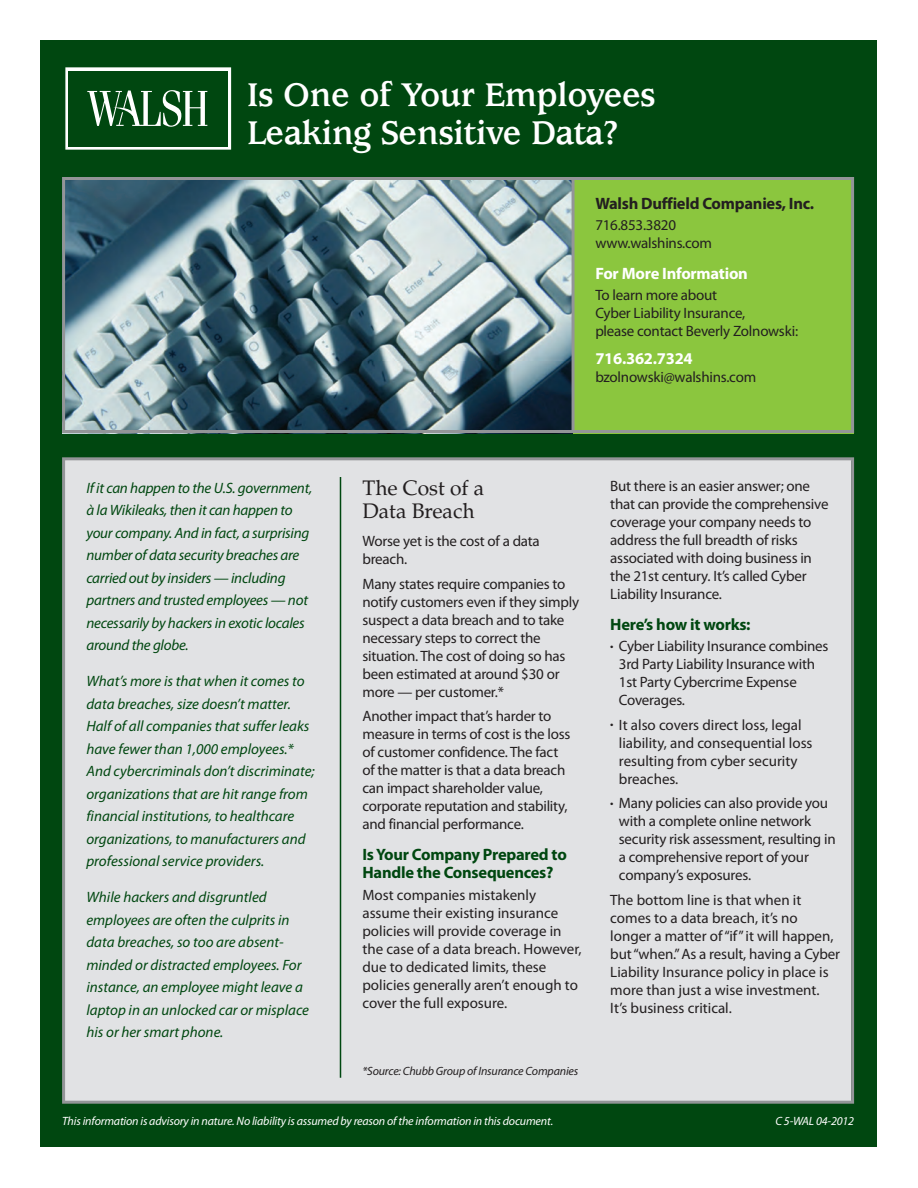
<style>
.page{position:relative;width:918px;height:1188px;background:#fff}
.page>*{position:absolute;margin:0;border:0;box-sizing:border-box;transform-origin:0 0}
.t1{font:700 36.3px/38.1px "Usherwood";letter-spacing:-.015em;color:#fff}
.t2{font:21px/22.5px "Palatino";color:#231f20}
.t3{font:700 16.5px/18px "Myriad Pro";letter-spacing:-.015em;color:#004710}
.t4{font:700 16.5px "Myriad Pro";letter-spacing:-.015em;color:#fff}
.t5{font:700 16.5px "Myriad Pro";letter-spacing:-.015em;color:#231f20}
.t6{font:15px/18px "Myriad Pro";letter-spacing:-.015em;color:#231f20}
.t7{font:italic 15px/22.5px "Myriad Pro";color:#004710}
.t8{font:italic 12px "Myriad Pro";letter-spacing:-.015em;color:#fff}
.t9{font:italic 12px "Myriad Pro";letter-spacing:-.015em;color:#231f20}
.s1{font-size:12px}
</style>
<div class="page">
<div style="left:40px;top:40px;width:838px;height:1108px;background:#004710"></div>
<div style="left:65px;top:460px;width:786px;height:641px;background:#e1e2e4"></div>
<div style="left:62px;top:457px;width:792px;height:647px;border:3px solid #939598"></div>
<hr style="left:340px;top:477px;width:1px;height:601px;background:#004710">
<img style="left:66px;top:181px;width:506px;height:248px">
<div style="left:574px;top:177px;width:280px;height:256px;background:#8bc63e"></div>
<hr style="left:572px;top:178px;width:3px;height:254px;background:#939598">
<div style="left:62px;top:177px;width:792px;height:256px;border:3px solid #939598"></div>
<svg style="left:65px;top:67px;width:167px;height:83px"></svg>
<h1 class="t1" style="left:247px;top:79px;width:410px">Is One of Your Employees<br>Leaking Sensitive Data?</h1>
<p class="t7" style="left:86px;top:478px;width:227px">If it can happen to the U.S. government, à la Wikileaks, then it can happen to your company. And in fact, a surprising number of data security breaches are carried out by insiders — including partners and trusted employees — not necessarily by hackers in exotic locales around the globe.</p>
<p class="t7" style="left:86px;top:671px;width:230px">What’s more is that when it comes to data breaches, size doesn’t matter.<br>Half of all companies that suffer leaks have fewer than 1,000 employees.* And cybercriminals don’t discriminate; organizations that are hit range from financial institutions, to healthcare organizations, to manufacturers and professional service providers.</p>
<p class="t7" style="left:86px;top:887px;width:224px">While hackers and disgruntled employees are often the culprits in data breaches, so too are absent&shy;minded or distracted employees. For instance, an employee might leave a laptop in an unlocked car or misplace his or her smart phone.</p>
<p class="t5" style="left:595px;top:197px;width:220px">Walsh Duffield Companies, Inc.</p>
<p class="t6" style="left:595px;top:217px;width:118px">716.853.3820 www.walshins.com</p>
<p class="t4" style="left:595px;top:267px;width:154px">For More Information</p>
<p class="t6" style="left:595px;top:287px;width:204px">To learn more about<br>Cyber Liability Insurance,<br>please contact Beverly Zolnowski:</p>
<p class="t4" style="left:595px;top:352px;width:99px">716.362.7324</p>
<p class="t6" style="left:595px;top:369px;width:162px">bzolnowski@walshins.com</p>
<h2 class="t2" style="left:362px;top:477px;width:123px">The Cost of a<br>Data Breach</h2>
<p class="t6" style="left:362px;top:534px;width:179px">Worse yet is the cost of a data breach.</p>
<p class="t6" style="left:362px;top:576px;width:218px">Many states require companies to notify customers even if they simply suspect a data breach and to take necessary steps to correct the situation. The cost of doing so has been estimated at around $30 or more — per customer.*</p>
<p class="t6" style="left:362px;top:708px;width:210px">Another impact that’s harder to measure in terms of cost is the loss of customer confidence. The fact of the matter is that a data breach can impact shareholder value, corporate reputation and stability, and financial performance.</p>
<p class="t3" style="left:362px;top:847px;width:206px">Is Your Company Prepared to<br>Handle the Consequences?</p>
<p class="t6" style="left:362px;top:887px;width:221px">Most companies mistakenly assume their existing insurance policies will provide coverage in the case of a data breach. However, due to dedicated limits, these policies generally aren’t enough to cover the full exposure.</p>
<p class="t9" style="left:362px;top:1066px;width:217px">*Source: Chubb Group of Insurance Companies</p>
<p class="t6" style="left:610px;top:478px;width:220px">But there is an easier answer; one that can provide the comprehensive coverage your company needs to address the full breadth of risks associated with doing business in the 21st century. It’s called Cyber<br>Liability Insurance.</p>
<p class="t3" style="left:610px;top:617px;width:142px">Here’s how it works:</p>
<p class="t6" style="left:619px;top:638px;width:211px;text-indent:-9px"><span class="s1">•</span> Cyber Liability Insurance combines<br>3rd Party Liability Insurance with<br>1st Party Cybercrime Expense<br>Coverages.</p>
<p class="t6" style="left:619px;top:717px;width:195px;text-indent:-9px"><span class="s1">•</span> It also covers direct loss, legal liability, and consequential loss resulting from cyber security breaches.</p>
<p class="t6" style="left:619px;top:795px;width:218px;text-indent:-9px"><span class="s1">•</span> Many policies can also provide you with a complete online network security risk assessment, resulting in a comprehensive report of your company’s exposures.</p>
<p class="t6" style="left:610px;top:892px;width:231px">The bottom line is that when it comes to a data breach, it’s no longer a matter of “if” it will happen, but “when.” As a result, having a Cyber Liability Insurance policy in place is more than just a wise investment.<br>It’s business critical.</p>
<p class="t8" style="left:62px;top:1116px;width:493px">This information is advisory in nature. No liability is assumed by reason of the information in this document.</p>
<p class="t8" style="left:776px;top:1116px;width:80px">C 5-WAL 04-2012</p>
</div>
